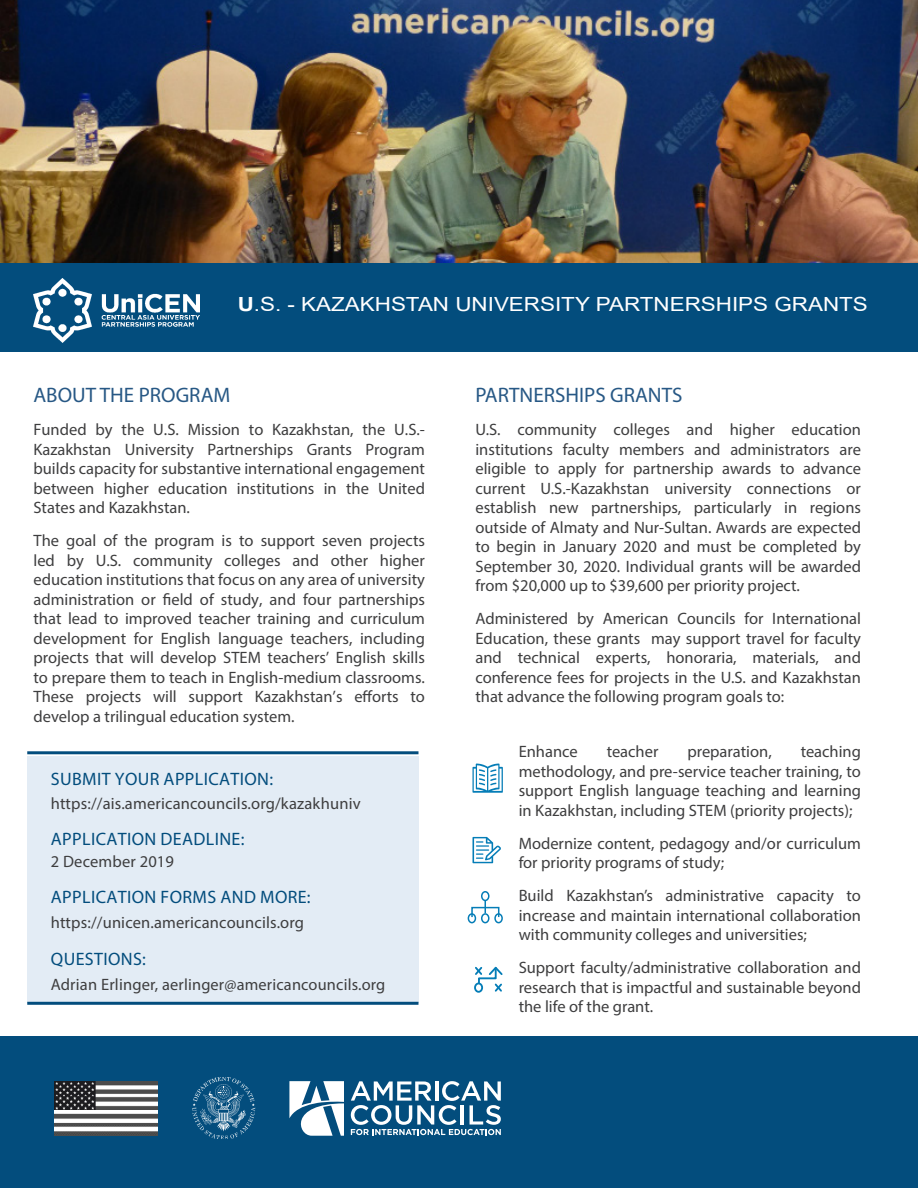
<style>
.page{position:relative;width:918px;height:1188px;background:#fff}
.page>*{position:absolute;margin:0;border:0;box-sizing:border-box;transform-origin:0 0}
.t1{font:21px "Myriad Pro";color:#275885}
.t2{font:19.5px "Arial";color:#fff;scale:1.15 1}
.AC_Header{font:18px "Myriad Pro";letter-spacing:.02em;color:#034d7d}
.AC_Body_Copy{font:16.5px/19.5px "Myriad Pro";color:#3e3e3f;text-align:justify}
.AC_Body_Copy-2{font:16.35px "Myriad Pro";letter-spacing:.01em;color:#3e3e3f}
.s1{font-weight:700}
.s2{font-size:16.5px}
</style>
<div class="page">
<div style="left:0;top:263px;width:918px;height:89px;background:#034d7d"></div>
<div style="left:27px;top:756px;width:392px;height:247px;background:#e3ecf5"></div>
<hr style="left:27px;top:751px;width:392px;height:3px;background:#034d7d">
<hr style="left:27px;top:1002px;width:392px;height:3px;background:#034d7d">
<div style="left:0;top:1037px;width:918px;height:151px;background:#034d7d"></div>
<svg style="left:289px;top:1081px;width:55px;height:54px"></svg>
<svg style="left:351px;top:1081px;width:150px;height:54px"></svg>
<img style="left:55px;top:1081px;width:103px;height:54px">
<div style="left:481px;top:891px;width:9px;height:10px;border:2px solid #057db7;border-radius:50%"></div>
<div style="left:481px;top:913px;width:9px;height:10px;border:2px solid #057db7;border-radius:50%"></div>
<div style="left:494px;top:913px;width:9px;height:10px;border:2px solid #057db7;border-radius:50%"></div>
<div style="left:468px;top:913px;width:8px;height:10px;border:2px solid #057db7;border-radius:50%"></div>
<div style="left:471px;top:907px;width:28px;height:11px;border:2px solid #057db7"></div>
<svg style="left:472px;top:837px;width:29px;height:26px"></svg>
<svg style="left:473px;top:764px;width:30px;height:29px"></svg>
<svg style="left:474px;top:966px;width:29px;height:27px"></svg>
<svg style="left:192px;top:1077px;width:63px;height:62px"></svg>
<img style="left:0;top:0;width:918px;height:263px">
<img style="left:33px;top:279px;width:167px;height:63px">
<p class="t2" style="left:238px;top:291px;width:549px"><span class="s1">U</span>.S. - KAZAKHSTAN UNIVERSITY PARTNERSHIPS GRANTS</p>
<p class="t1" style="left:33px;top:382px;width:198px">ABOUT THE PROGRAM</p>
<p class="AC_Body_Copy" style="left:33px;top:420px;width:393px">Funded by the U.S. Mission to Kazakhstan, the U.S.- Kazakhstan University Partnerships Grants Program builds capacity for substantive international engagement between higher education institutions in the United States and Kazakhstan.</p>
<p class="AC_Body_Copy" style="left:33px;top:531px;width:393px">The goal of the program is to support seven projects led by U.S. community colleges and other higher education institutions that focus on any area of university administration or field of study, and four partnerships that lead to improved teacher training and curriculum development for English language teachers, including projects that will develop STEM teachers’ English skills to prepare them to teach in English-medium classrooms.<br>These projects will support Kazakhstan’s efforts to develop a trilingual education system.</p>
<p class="AC_Header" style="left:51px;top:767px;width:224px">SUBMIT YOUR APPLICATION:</p>
<p class="AC_Body_Copy" style="left:51px;top:794px;width:311px">https://ais.americancouncils.org/kazakhuniv</p>
<p class="AC_Header" style="left:51px;top:828px;width:195px">APPLICATION DEADLINE:</p>
<p class="AC_Body_Copy" style="left:51px;top:852px;width:125px">2 December 2019</p>
<p class="AC_Header" style="left:51px;top:886px;width:261px">APPLICATION FORMS AND MORE:</p>
<p class="AC_Body_Copy" style="left:51px;top:912px;width:255px">https://unicen.americancouncils.org</p>
<p class="AC_Header" style="left:51px;top:948px;width:96px">QUESTIONS:</p>
<p class="AC_Body_Copy-2" style="left:51px;top:975px;width:336px"><span class="s2">Adrian Erlinger,</span> aerlinger@americancouncils.org</p>
<p class="t1" style="left:475px;top:382px;width:208px">PARTNERSHIPS GRANTS</p>
<p class="AC_Body_Copy" style="left:475px;top:420px;width:387px">U.S. community colleges and higher education institutions faculty members and administrators are eligible to apply for partnership awards to advance current U.S.-Kazakhstan university connections or establish new partnerships, particularly in regions outside of Almaty and Nur-Sultan. Awards are expected to begin in January 2020 and must be completed by September 30, 2020. Individual grants will be awarded from $20,000 up to $39,600 per priority project.</p>
<p class="AC_Body_Copy" style="left:475px;top:609px;width:387px">Administered by American Councils for International Education, these grants may support travel for faculty and technical experts, honoraria, materials, and conference fees for projects in the U.S. and Kazakhstan that advance the following program goals to:</p>
<p class="AC_Body_Copy" style="left:519px;top:741px;width:61px">Enhance</p>
<p class="AC_Body_Copy" style="left:607px;top:741px;width:53px">teacher</p>
<p class="AC_Body_Copy" style="left:687px;top:741px;width:86px">preparation,</p>
<p class="AC_Body_Copy" style="left:519px;top:741px;width:344px;text-indent:282px">teaching methodology, and pre-service teacher training, to support English language teaching and learning in Kazakhstan, including STEM (priority projects);</p>
<p class="AC_Body_Copy" style="left:519px;top:833px;width:344px">Modernize content, pedagogy and/or curriculum for priority programs of study;</p>
<p class="AC_Body_Copy" style="left:519px;top:885px;width:344px">Build Kazakhstan’s administrative capacity to increase and maintain international collaboration with community colleges and universities;</p>
<p class="AC_Body_Copy" style="left:519px;top:957px;width:344px">Support faculty/administrative collaboration and research that is impactful and sustainable beyond the life of the grant.</p>
</div>
